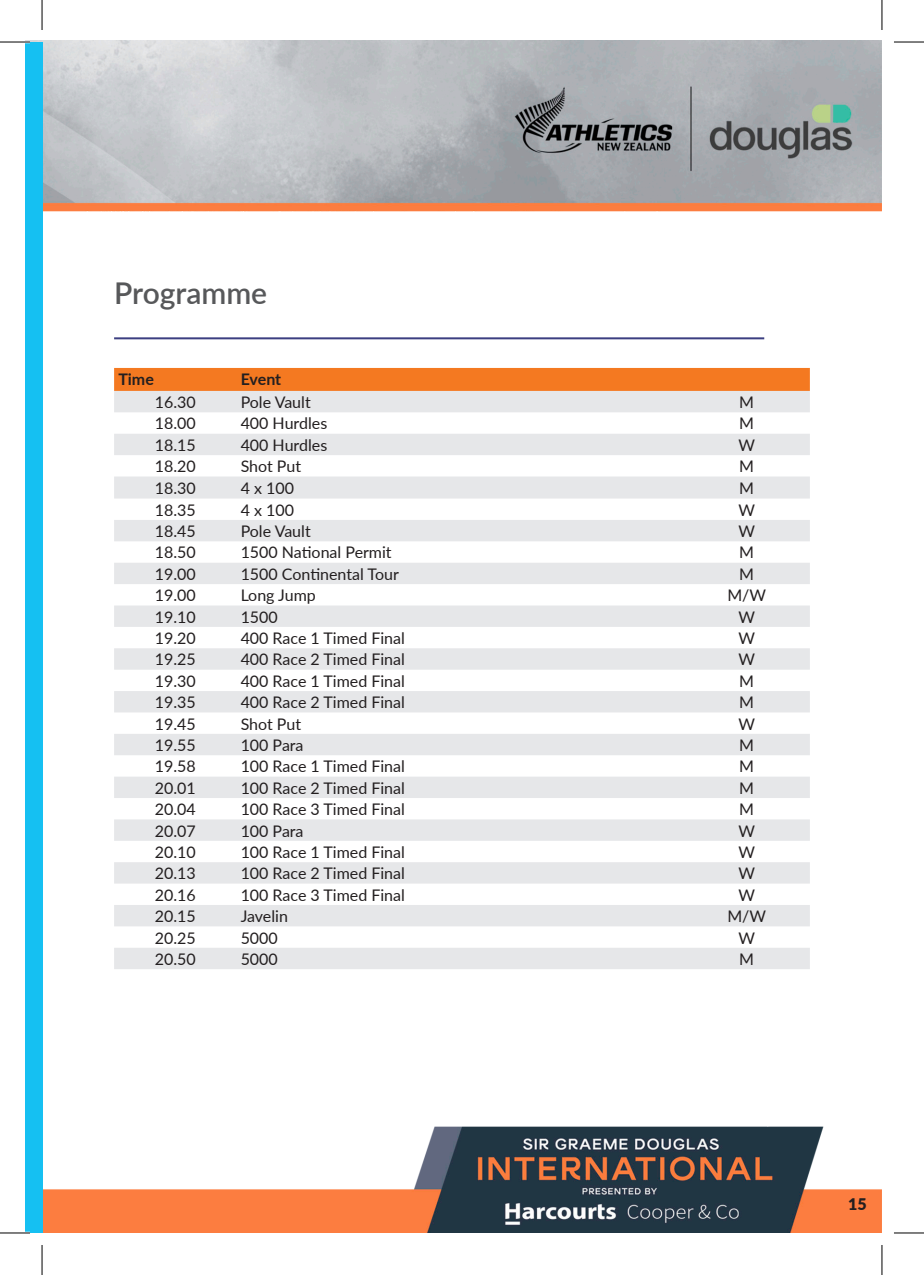
<style>
.page{position:relative;width:924px;height:1275px;background:#fff}
.page>*{position:absolute;margin:0;border:0;box-sizing:border-box;transform-origin:0 0}
.t1{font:600 30px "Lato";color:#57585a}
.Table_body{font:16px "Lato";color:#231f20}
.Table_header{font:700 16px "Lato";letter-spacing:-.005em;color:#231f20}
.t2{font:900 16px "Lato";color:#231f20}
</style>
<div class="page">
<img style="left:42px;top:1105px;width:839px;height:128px">
<img style="left:30px;top:41px;width:851px;height:172px">
<hr style="left:114px;top:337px;width:649px;height:2px;background:#3c3f81">
<div style="left:25px;top:42px;width:17px;height:1191px;background:#15c0f2"></div>
<div style="left:114px;top:368px;width:695px;height:23px;background:#f47921"></div>
<svg style="left:114px;top:391px;width:695px;height:578px;fill:#e8e9eb"></svg>
<hr style="left:0;top:1231px;width:30px;height:3px;background:#fff">
<hr style="left:0;top:42px;width:30px;height:1px;background:#000">
<hr style="left:893px;top:42px;width:30px;height:1px;background:#000">
<hr style="left:0;top:1232px;width:30px;height:1px;background:#000">
<hr style="left:893px;top:1232px;width:30px;height:1px;background:#000">
<hr style="left:42px;top:0;width:1px;height:30px;background:#000">
<hr style="left:42px;top:1245px;width:1px;height:30px;background:#000">
<hr style="left:881px;top:0;width:1px;height:30px;background:#000">
<hr style="left:881px;top:1245px;width:1px;height:30px;background:#000">
<p class="t1" style="left:114px;top:271px;width:154px">Programme</p>
<p class="Table_header" style="left:118px;top:367px;width:37px">Time</p>
<p class="Table_header" style="left:240px;top:367px;width:42px">Event</p>
<p class="Table_body" style="left:155px;top:391px;width:42px">16.30</p>
<p class="Table_body" style="left:240px;top:391px;width:72px">Pole Vault</p>
<p class="Table_body" style="left:738px;top:391px;width:16px">M</p>
<p class="Table_body" style="left:155px;top:412px;width:42px">18.00</p>
<p class="Table_body" style="left:240px;top:412px;width:88px">400 Hurdles</p>
<p class="Table_body" style="left:738px;top:412px;width:16px">M</p>
<p class="Table_body" style="left:155px;top:433px;width:42px">18.15</p>
<p class="Table_body" style="left:240px;top:433px;width:88px">400 Hurdles</p>
<p class="Table_body" style="left:738px;top:433px;width:18px">W</p>
<p class="Table_body" style="left:155px;top:455px;width:42px">18.20</p>
<p class="Table_body" style="left:240px;top:455px;width:62px">Shot Put</p>
<p class="Table_body" style="left:738px;top:455px;width:16px">M</p>
<p class="Table_body" style="left:155px;top:476px;width:42px">18.30</p>
<p class="Table_body" style="left:240px;top:476px;width:55px">4 x 100</p>
<p class="Table_body" style="left:738px;top:476px;width:16px">M</p>
<p class="Table_body" style="left:155px;top:498px;width:42px">18.35</p>
<p class="Table_body" style="left:240px;top:498px;width:55px">4 x 100</p>
<p class="Table_body" style="left:738px;top:498px;width:18px">W</p>
<p class="Table_body" style="left:155px;top:520px;width:42px">18.45</p>
<p class="Table_body" style="left:240px;top:520px;width:72px">Pole Vault</p>
<p class="Table_body" style="left:738px;top:520px;width:18px">W</p>
<p class="Table_body" style="left:155px;top:541px;width:42px">18.50</p>
<p class="Table_body" style="left:240px;top:541px;width:152px">1500 National Permit</p>
<p class="Table_body" style="left:738px;top:541px;width:16px">M</p>
<p class="Table_body" style="left:155px;top:562px;width:42px">19.00</p>
<p class="Table_body" style="left:240px;top:562px;width:160px">1500 Continental Tour</p>
<p class="Table_body" style="left:738px;top:562px;width:16px">M</p>
<p class="Table_body" style="left:155px;top:584px;width:42px">19.00</p>
<p class="Table_body" style="left:240px;top:584px;width:77px">Long Jump</p>
<p class="Table_body" style="left:727px;top:584px;width:40px">M/W</p>
<p class="Table_body" style="left:155px;top:605px;width:42px">19.10</p>
<p class="Table_body" style="left:240px;top:605px;width:39px">1500</p>
<p class="Table_body" style="left:738px;top:605px;width:18px">W</p>
<p class="Table_body" style="left:155px;top:627px;width:42px">19.20</p>
<p class="Table_body" style="left:240px;top:627px;width:166px">400 Race 1 Timed Final</p>
<p class="Table_body" style="left:738px;top:627px;width:18px">W</p>
<p class="Table_body" style="left:155px;top:648px;width:42px">19.25</p>
<p class="Table_body" style="left:240px;top:648px;width:166px">400 Race 2 Timed Final</p>
<p class="Table_body" style="left:738px;top:648px;width:18px">W</p>
<p class="Table_body" style="left:155px;top:669px;width:42px">19.30</p>
<p class="Table_body" style="left:240px;top:669px;width:166px">400 Race 1 Timed Final</p>
<p class="Table_body" style="left:738px;top:669px;width:16px">M</p>
<p class="Table_body" style="left:155px;top:691px;width:42px">19.35</p>
<p class="Table_body" style="left:240px;top:691px;width:166px">400 Race 2 Timed Final</p>
<p class="Table_body" style="left:738px;top:691px;width:16px">M</p>
<p class="Table_body" style="left:155px;top:712px;width:42px">19.45</p>
<p class="Table_body" style="left:240px;top:712px;width:62px">Shot Put</p>
<p class="Table_body" style="left:738px;top:712px;width:18px">W</p>
<p class="Table_body" style="left:155px;top:733px;width:42px">19.55</p>
<p class="Table_body" style="left:240px;top:733px;width:64px">100 Para</p>
<p class="Table_body" style="left:738px;top:733px;width:16px">M</p>
<p class="Table_body" style="left:155px;top:755px;width:42px">19.58</p>
<p class="Table_body" style="left:240px;top:755px;width:166px">100 Race 1 Timed Final</p>
<p class="Table_body" style="left:738px;top:755px;width:16px">M</p>
<p class="Table_body" style="left:155px;top:776px;width:42px">20.01</p>
<p class="Table_body" style="left:240px;top:776px;width:166px">100 Race 2 Timed Final</p>
<p class="Table_body" style="left:738px;top:776px;width:16px">M</p>
<p class="Table_body" style="left:155px;top:798px;width:42px">20.04</p>
<p class="Table_body" style="left:240px;top:798px;width:166px">100 Race 3 Timed Final</p>
<p class="Table_body" style="left:738px;top:798px;width:16px">M</p>
<p class="Table_body" style="left:155px;top:819px;width:42px">20.07</p>
<p class="Table_body" style="left:240px;top:819px;width:64px">100 Para</p>
<p class="Table_body" style="left:738px;top:819px;width:18px">W</p>
<p class="Table_body" style="left:155px;top:840px;width:42px">20.10</p>
<p class="Table_body" style="left:240px;top:840px;width:166px">100 Race 1 Timed Final</p>
<p class="Table_body" style="left:738px;top:840px;width:18px">W</p>
<p class="Table_body" style="left:155px;top:862px;width:42px">20.13</p>
<p class="Table_body" style="left:240px;top:862px;width:166px">100 Race 2 Timed Final</p>
<p class="Table_body" style="left:738px;top:862px;width:18px">W</p>
<p class="Table_body" style="left:155px;top:883px;width:42px">20.16</p>
<p class="Table_body" style="left:240px;top:883px;width:166px">100 Race 3 Timed Final</p>
<p class="Table_body" style="left:738px;top:883px;width:18px">W</p>
<p class="Table_body" style="left:155px;top:905px;width:42px">20.15</p>
<p class="Table_body" style="left:240px;top:905px;width:49px">Javelin</p>
<p class="Table_body" style="left:727px;top:905px;width:40px">M/W</p>
<p class="Table_body" style="left:155px;top:926px;width:42px">20.25</p>
<p class="Table_body" style="left:240px;top:926px;width:39px">5000</p>
<p class="Table_body" style="left:738px;top:926px;width:18px">W</p>
<p class="Table_body" style="left:155px;top:947px;width:42px">20.50</p>
<p class="Table_body" style="left:240px;top:947px;width:39px">5000</p>
<p class="Table_body" style="left:738px;top:947px;width:16px">M</p>
<p class="t2" style="left:847px;top:1192px;width:20px">15</p>
</div>
